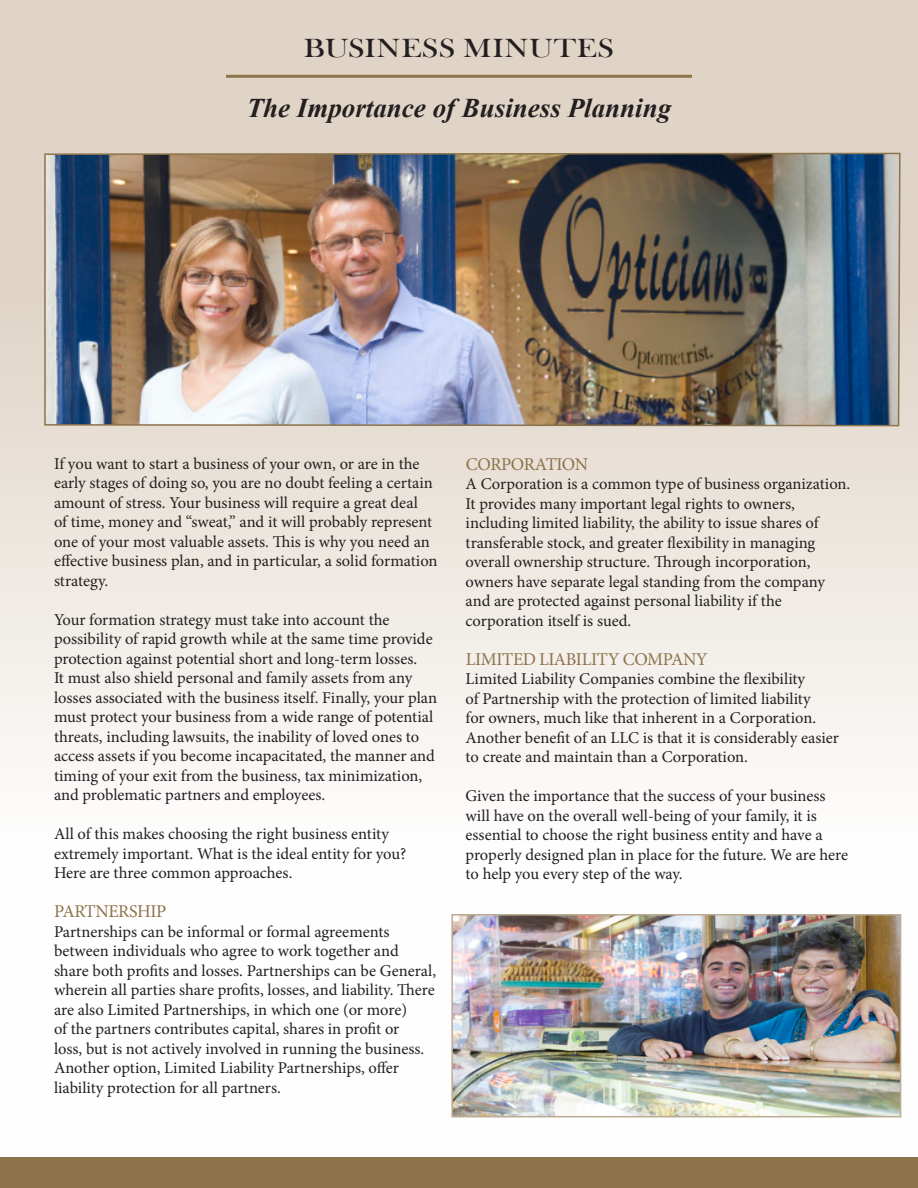
<style>
.page{position:relative;width:918px;height:1188px;background:#fff}
.page>*{position:absolute;margin:0;border:0;box-sizing:border-box;transform-origin:0 0}
.t1{font:italic 700 27px "Times New Roman";color:#231f20}
.t2{font:27px "Bask Old Face";letter-spacing:.02em;color:#231f20;scale:1.18 1}
.t3{font:18px "Minion Pro";letter-spacing:-.02em;color:#8d734a}
.t4{font:16.5px/19.5px "Minion Pro";color:#231f20}
</style>
<div class="page">
<div style="left:0;top:0;width:918px;height:1162px;background:linear-gradient(to bottom,#d9ccbb,#fff)"></div>
<div style="left:0;top:1158px;width:918px;height:30px;background:#8d734a"></div>
<img style="left:43px;top:152px;width:858px;height:275px">
<hr style="left:226px;top:75px;width:466px;height:3px;background:#8d734a">
<img style="left:0;top:652px;width:1px;height:503px">
<img style="left:454px;top:917px;width:444px;height:197px">
<div style="left:451px;top:914px;width:450px;height:203px;border:2px solid #bdac93"></div>
<p class="t2" style="left:304px;top:33px;width:264px">BUSINESS MINUTES</p>
<p class="t1" style="left:247px;top:89px;width:426px">The Importance of Business Planning</p>
<p class="t4" style="left:54px;top:454px;width:385px">If you want to start a business of your own, or are in the early stages of doing so, you are no doubt feeling a certain amount of stress. Your business will require a great deal<br>of time, money and “sweat,” and it will probably represent one of your most valuable assets. This is why you need an effective business plan, and in particular, a solid formation strategy.</p>
<p class="t4" style="left:54px;top:610px;width:385px">Your formation strategy must take into account the possibility of rapid growth while at the same time provide protection against potential short and long-term losses.<br>It must also shield personal and family assets from any losses associated with the business itself. Finally, your plan must protect your business from a wide range of potential threats, including lawsuits, the inability of loved ones to access assets if you become incapacitated, the manner and timing of your exit from the business, tax minimization, and problematic partners and employees.</p>
<p class="t4" style="left:54px;top:824px;width:354px">All of this makes choosing the right business entity extremely important. What is the ideal entity for you?<br>Here are three common approaches.</p>
<p class="t3" style="left:54px;top:899px;width:114px">PARTNERSHIP</p>
<p class="t4" style="left:54px;top:922px;width:384px">Partnerships can be informal or formal agreements between individuals who agree to work together and share both profits and losses. Partnerships can be General, wherein all parties share profits, losses, and liability. There are also Limited Partnerships, in which one (or more)<br>of the partners contributes capital, shares in profit or<br>loss, but is not actively involved in running the business.<br>Another option, Limited Liability Partnerships, offer liability protection for all partners.</p>
<p class="t3" style="left:466px;top:452px;width:124px">CORPORATION</p>
<p class="t4" style="left:466px;top:474px;width:386px">A Corporation is a common type of business organization.<br>It provides many important legal rights to owners, including limited liability, the ability to issue shares of transferable stock, and greater flexibility in managing overall ownership structure. Through incorporation, owners have separate legal standing from the company and are protected against personal liability if the corporation itself is sued.</p>
<p class="t3" style="left:466px;top:647px;width:243px">LIMITED LIABILITY COMPANY</p>
<p class="t4" style="left:466px;top:669px;width:375px">Limited Liability Companies combine the flexibility<br>of Partnership with the protection of limited liability<br>for owners, much like that inherent in a Corporation.<br>Another benefit of an LLC is that it is considerably easier to create and maintain than a Corporation.</p>
<p class="t4" style="left:466px;top:786px;width:384px">Given the importance that the success of your business will have on the overall well-being of your family, it is essential to choose the right business entity and have a properly designed plan in place for the future. We are here to help you every step of the way.</p>
</div>
